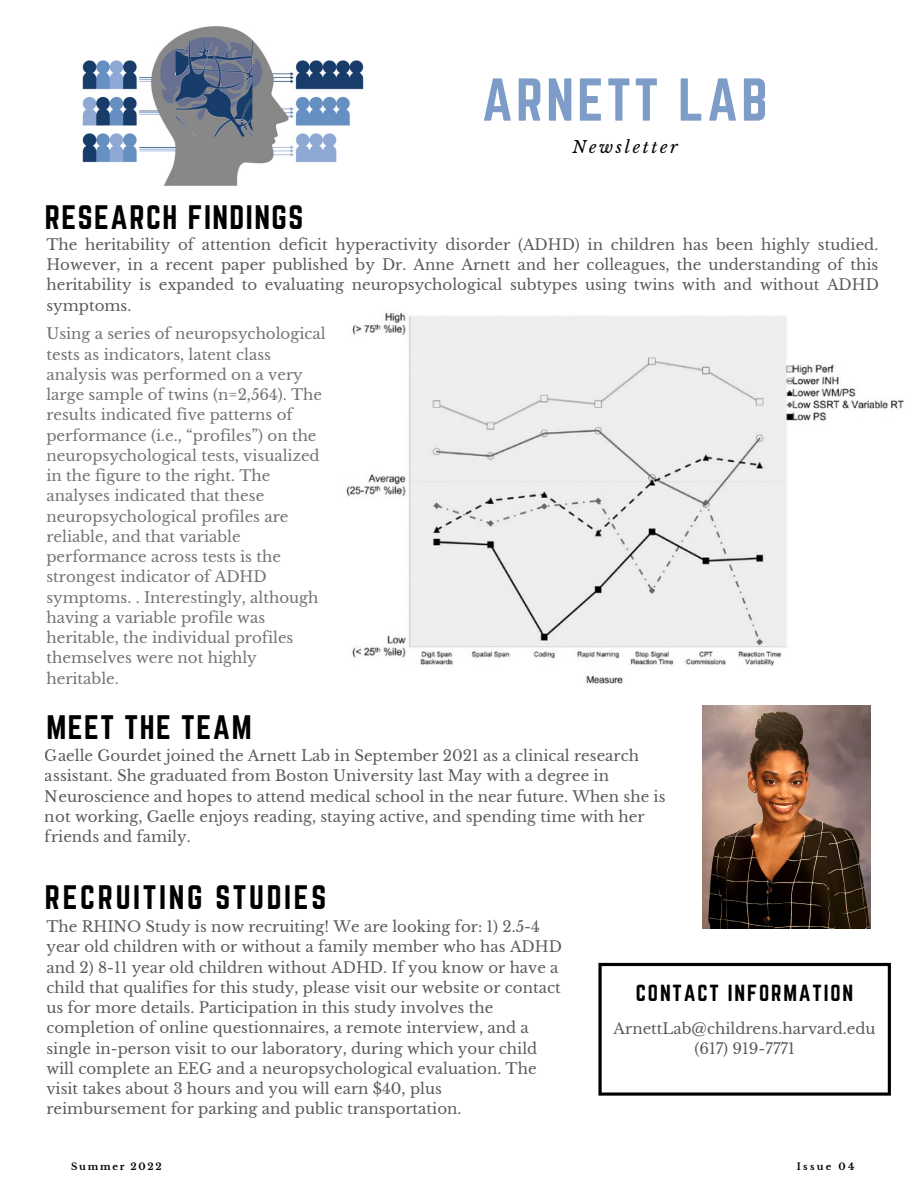
<style>
.page{position:relative;width:918px;height:1188px;background:#fff}
.page>*{position:absolute;margin:0;border:0;box-sizing:border-box;transform-origin:0 0}
.t1{font:52.8px "Norwester";letter-spacing:.06em;color:#7d9dc8}
.t2{font:29.7px "Norwester";letter-spacing:.05em;color:#000}
.t3{font:29.7px "Norwester";letter-spacing:.09em;color:#000}
.t4{font:20.4px "Norwester";letter-spacing:.09em;color:#000}
.t5{font:italic 16.5px "Libre Baskerville";letter-spacing:.16em;color:#000}
.t6{font:15px/20.2px "Libre Baskerville";color:#000}
.t7{font:15px/20.2px "Libre Baskerville";color:#737373}
.t8{font:700 9.6px "Libre Baskerville";letter-spacing:.18em;color:#000}
</style>
<div class="page">
<img style="left:82px;top:26px;width:282px;height:160px">
<svg style="left:598px;top:963px;width:293px;height:133px"></svg>
<img style="left:346px;top:313px;width:558px;height:371px">
<img style="left:703px;top:705px;width:167px;height:223px">
<h2 class="t2" style="left:45px;top:199px;width:260px">RESEARCH FINDINGS</h2>
<h1 class="t1" style="left:482px;top:68px;width:287px">ARNETT LAB</h1>
<p class="t5" style="left:573px;top:137px;width:107px">Newsletter</p>
<p class="t6" style="left:46px;top:234px;width:834px;text-align:justify">The heritability of attention deficit hyperactivity disorder (ADHD) in children has been highly studied.<br>However, in a recent paper published by Dr. Anne Arnett and her colleagues, the understanding of this heritability is expanded to evaluating neuropsychological subtypes using twins with and without ADHD symptoms.</p>
<p class="t7" style="left:46px;top:324px;width:281px">Using a series of neuropsychological tests as indicators, latent class analysis was performed on a very large sample of twins (n=2,564). The results indicated five patterns of performance (i.e., “profiles”) on the neuropsychological tests, visualized in the figure to the right. The analyses indicated that these neuropsychological profiles are reliable, and that variable performance across tests is the strongest indicator of ADHD symptoms. . Interestingly, although having a variable profile was heritable, the individual profiles themselves were not highly heritable.</p>
<h2 class="t2" style="left:46px;top:709px;width:207px">MEET THE TEAM</h2>
<p class="t6" style="left:45px;top:746px;width:622px">Gaelle Gourdet joined the Arnett Lab in September 2021 as a clinical research assistant. She graduated from Boston University last May with a degree in Neuroscience and hopes to attend medical school in the near future. When she is not working, Gaelle enjoys reading, staying active, and spending time with her friends and family.</p>
<h2 class="t3" style="left:45px;top:879px;width:283px">RECRUITING STUDIES</h2>
<p class="t6" style="left:46px;top:917px;width:517px">The RHINO Study is now recruiting! We are looking for: 1) 2.5-4 year old children with or without a family member who has ADHD and 2) 8-11 year old children without ADHD. If you know or have a child that qualifies for this study, please visit our website or contact us for more details. Participation in this study involves the completion of online questionnaires, a remote interview, and a single in-person visit to our laboratory, during which your child will complete an EEG and a neuropsychological evaluation. The visit takes about 3 hours and you will earn $40, plus reimbursement for parking and public transportation.</p>
<h3 class="t4" style="left:636px;top:981px;width:219px">CONTACT INFORMATION</h3>
<p class="t6" style="left:614px;top:1018px;width:263px;text-align:center">ArnettLab@childrens.harvard.edu (617) 919-7771</p>
<p class="t8" style="left:71px;top:1161px;width:92px">Summer 2022</p>
<p class="t8" style="left:797px;top:1161px;width:59px">Issue 04</p>
</div>
